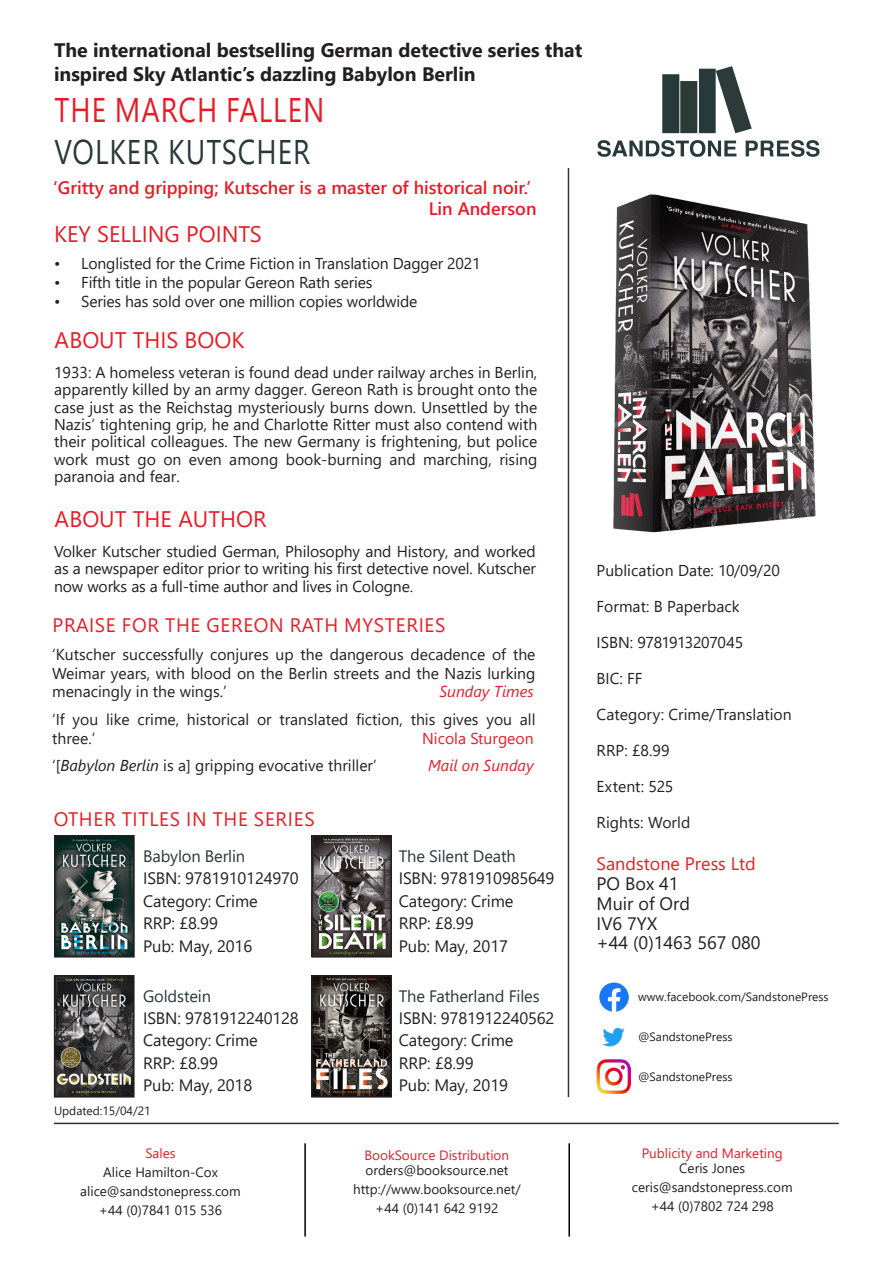
<style>
.page{position:relative;width:893px;height:1263px;background:#fff}
.page>*{position:absolute;margin:0;border:0;box-sizing:border-box;transform-origin:0 0}
.Tagline{font:34.2px "Segoe UI";letter-spacing:.035em;color:#e51d28;scale:.83 1}
.Tagline-2{font:34.2px "Segoe UI";letter-spacing:.035em;color:#293839;scale:.83 1}
.author_para{font:22.5px "Segoe UI";color:#e51d28}
.t1{font:700 19.5px/23.4px "Segoe UI";color:#231f20}
.t2{font:19.5px "Segoe UI";letter-spacing:.035em;color:#e51d28}
.t3{font:600 18px "Segoe UI";color:#e51d28}
.main_text{font:18px "Segoe UI";color:#231f20}
.main_text-2{font:18px "Segoe UI";color:#e51d28}
.author_para-2{font:16.5px "Segoe UI";letter-spacing:-.01em;color:#231f20}
.author_para-3{font:16.5px "Segoe UI";letter-spacing:-.01em;color:#293839}
.author_para-4{font:15.75px/17.4px "Segoe UI";color:#231f20;text-align:justify}
.main_text-3{font:15.75px "Segoe UI";color:#231f20}
.t4{font:italic 15.75px "Segoe UI";color:#e51d28}
.main_text-4{font:15.75px "Segoe UI";letter-spacing:-.02em;color:#231f20}
.t5{font:15.75px "Segoe UI";color:#e51d28}
.main_text-5{font:13.5px "Segoe UI";color:#231f20}
.main_text-6{font:13.5px "Segoe UI";color:#e51d28}
.t6{font:12px "Segoe UI";color:#231f20}
.s1{font-style:italic}
</style>
<div class="page">
<img style="left:314px;top:978px;width:75px;height:116px">
<div style="left:311px;top:975px;width:81px;height:122px;border:2px solid #231f20"></div>
<hr style="left:51px;top:1262px;width:785px;height:1px;background:#00718c">
<hr style="left:568px;top:168px;width:1px;height:929px;background:#293839">
<hr style="left:304px;top:1143px;width:2px;height:93px;background:#000">
<img style="left:613px;top:194px;width:203px;height:339px">
<hr style="left:568px;top:1143px;width:2px;height:93px;background:#000">
<hr style="left:54px;top:1123px;width:785px;height:1px;background:#293839">
<img style="left:57px;top:978px;width:75px;height:116px">
<div style="left:54px;top:975px;width:81px;height:122px;border:2px solid #231f20"></div>
<img style="left:314px;top:838px;width:75px;height:116px">
<div style="left:311px;top:835px;width:81px;height:122px;border:2px solid #231f20"></div>
<img style="left:57px;top:838px;width:75px;height:116px">
<div style="left:54px;top:835px;width:81px;height:122px;border:2px solid #231f20"></div>
<svg style="left:597px;top:66px;width:223px;height:91px"></svg>
<img style="left:599px;top:982px;width:29px;height:29px">
<img style="left:602px;top:1028px;width:23px;height:19px">
<img style="left:597px;top:1059px;width:34px;height:34px">
<p class="t1" style="left:54px;top:37px;width:530px">The international bestselling German detective series that inspired Sky Atlantic’s dazzling Babylon Berlin</p>
<p class="Tagline" style="left:55px;top:77px;width:327px">THE MARCH FALLEN</p>
<p class="Tagline-2" style="left:55px;top:119px;width:310px">VOLKER KUTSCHER</p>
<p class="t3" style="left:53px;top:170px;width:479px">‘Gritty and gripping; Kutscher is a master of historical noir.’</p>
<p class="t3" style="left:429px;top:192px;width:109px">Lin Anderson</p>
<p class="author_para" style="left:54px;top:213px;width:209px">KEY SELLING POINTS</p>
<p class="author_para-4" style="left:54px;top:254px;width:428px">• Longlisted for the Crime Fiction in Translation Dagger 2021</p>
<p class="author_para-4" style="left:54px;top:273px;width:320px">• Fifth title in the popular Gereon Rath series</p>
<p class="author_para-4" style="left:54px;top:292px;width:365px">• Series has sold over one million copies worldwide</p>
<p class="author_para" style="left:55px;top:319px;width:191px">ABOUT THIS BOOK</p>
<p class="author_para-4" style="left:54px;top:362px;width:485px">1933: A homeless veteran is found dead under railway arches in Berlin, apparently killed by an army dagger. Gereon Rath is brought onto the case just as the Reichstag mysteriously burns down. Unsettled by the Nazis’ tightening grip, he and Charlotte Ritter must also contend with their political colleagues. The new Germany is frightening, but police work must go on even among book-burning and marching, rising paranoia and fear.</p>
<p class="author_para" style="left:55px;top:498px;width:213px">ABOUT THE AUTHOR</p>
<p class="author_para-4" style="left:54px;top:541px;width:483px">Volker Kutscher studied German, Philosophy and History, and worked as a newspaper editor prior to writing his first detective novel. Kutscher now works as a full-time author and lives in Cologne.</p>
<p class="t2" style="left:52px;top:607px;width:395px">PRAISE FOR THE GEREON RATH MYSTERIES</p>
<p class="author_para-4" style="left:52px;top:643px;width:485px;line-height:18.9px">‘Kutscher successfully conjures up the dangerous decadence of the Weimar years, with blood on the Berlin streets and the Nazis lurking menacingly in the wings.’</p>
<p class="t4" style="left:439px;top:677px;width:96px">Sunday Times</p>
<p class="author_para-4" style="left:52px;top:708px;width:485px;line-height:18.9px">‘If you like crime, historical or translated fiction, this gives you all three.’</p>
<p class="t5" style="left:422px;top:723px;width:113px">Nicola Sturgeon</p>
<p class="author_para-4" style="left:52px;top:755px;width:326px">‘[<span class="s1">Babylon Berlin</span> is a] gripping evocative thriller’</p>
<p class="t4" style="left:428px;top:751px;width:107px">Mail on Sunday</p>
<p class="t2" style="left:54px;top:800px;width:262px">OTHER TITLES IN THE SERIES</p>
<p class="author_para-3" style="left:143px;top:841px;width:104px">Babylon Berlin</p>
<p class="author_para-2" style="left:143px;top:863px;width:157px">ISBN: 9781910124970</p>
<p class="author_para-2" style="left:143px;top:885px;width:116px">Category: Crime</p>
<p class="author_para-2" style="left:143px;top:908px;width:76px">RRP: £8.99</p>
<p class="author_para-2" style="left:143px;top:930px;width:111px">Pub: May, 2016</p>
<p class="author_para-3" style="left:143px;top:980px;width:69px">Goldstein</p>
<p class="author_para-2" style="left:143px;top:1003px;width:157px">ISBN: 9781912240128</p>
<p class="author_para-2" style="left:143px;top:1025px;width:116px">Category: Crime</p>
<p class="author_para-2" style="left:143px;top:1047px;width:76px">RRP: £8.99</p>
<p class="author_para-2" style="left:143px;top:1070px;width:111px">Pub: May, 2018</p>
<p class="t6" style="left:54px;top:1099px;width:98px">Updated:15/04/21</p>
<p class="main_text-6" style="left:145px;top:1140px;width:32px">Sales</p>
<p class="main_text-5" style="left:103px;top:1160px;width:116px">Alice Hamilton-Cox</p>
<p class="main_text-5" style="left:80px;top:1179px;width:162px">alice@sandstonepress.com</p>
<p class="main_text-5" style="left:99px;top:1198px;width:125px">+44 (0)7841 015 536</p>
<p class="author_para-3" style="left:399px;top:841px;width:119px">The Silent Death</p>
<p class="author_para-2" style="left:399px;top:863px;width:157px">ISBN: 9781910985649</p>
<p class="author_para-2" style="left:399px;top:885px;width:116px">Category: Crime</p>
<p class="author_para-2" style="left:399px;top:908px;width:76px">RRP: £8.99</p>
<p class="author_para-2" style="left:399px;top:930px;width:111px">Pub: May, 2017</p>
<p class="author_para-3" style="left:399px;top:980px;width:142px">The Fatherland Files</p>
<p class="author_para-2" style="left:399px;top:1003px;width:157px">ISBN: 9781912240562</p>
<p class="author_para-2" style="left:399px;top:1025px;width:116px">Category: Crime</p>
<p class="author_para-2" style="left:399px;top:1047px;width:76px">RRP: £8.99</p>
<p class="author_para-2" style="left:399px;top:1070px;width:111px">Pub: May, 2019</p>
<p class="main_text-6" style="left:364px;top:1143px;width:146px">BookSource Distribution</p>
<p class="main_text-5" style="left:365px;top:1157px;width:144px">orders@booksource.net</p>
<p class="main_text-5" style="left:353px;top:1176px;width:169px">http://www.booksource.net/</p>
<p class="main_text-5" style="left:375px;top:1196px;width:125px">+44 (0)141 642 9192</p>
<p class="main_text-3" style="left:597px;top:556px;width:185px">Publication Date: 10/09/20</p>
<p class="main_text-3" style="left:597px;top:592px;width:145px">Format: B Paperback</p>
<p class="main_text-4" style="left:597px;top:628px;width:148px">ISBN: 9781913207045</p>
<p class="main_text-3" style="left:597px;top:664px;width:47px">BIC: FF</p>
<p class="main_text-3" style="left:597px;top:700px;width:197px">Category: Crime/Translation</p>
<p class="main_text-3" style="left:597px;top:736px;width:74px">RRP: £8.99</p>
<p class="main_text-3" style="left:597px;top:772px;width:78px">Extent: 525</p>
<p class="main_text-3" style="left:597px;top:808px;width:95px">Rights: World</p>
<p class="main_text-2" style="left:597px;top:847px;width:161px">Sandstone Press Ltd</p>
<p class="main_text" style="left:597px;top:867px;width:84px">PO Box 41</p>
<p class="main_text" style="left:597px;top:886px;width:95px">Muir of Ord</p>
<p class="main_text" style="left:597px;top:906px;width:62px">IV6 7YX</p>
<p class="main_text" style="left:597px;top:926px;width:166px">+44 (0)1463 567 080</p>
<p class="t6" style="left:638px;top:985px;width:192px">www.facebook.com/SandstonePress</p>
<p class="t6" style="left:638px;top:1025px;width:96px">@SandstonePress</p>
<p class="t6" style="left:638px;top:1065px;width:96px">@SandstonePress</p>
<p class="main_text-6" style="left:642px;top:1140px;width:143px">Publicity and Marketing</p>
<p class="main_text-5" style="left:679px;top:1155px;width:67px">Ceris Jones</p>
<p class="main_text-5" style="left:632px;top:1174px;width:162px">ceris@sandstonepress.com</p>
<p class="main_text-5" style="left:651px;top:1193px;width:125px">+44 (0)7802 724 298</p>
</div>
